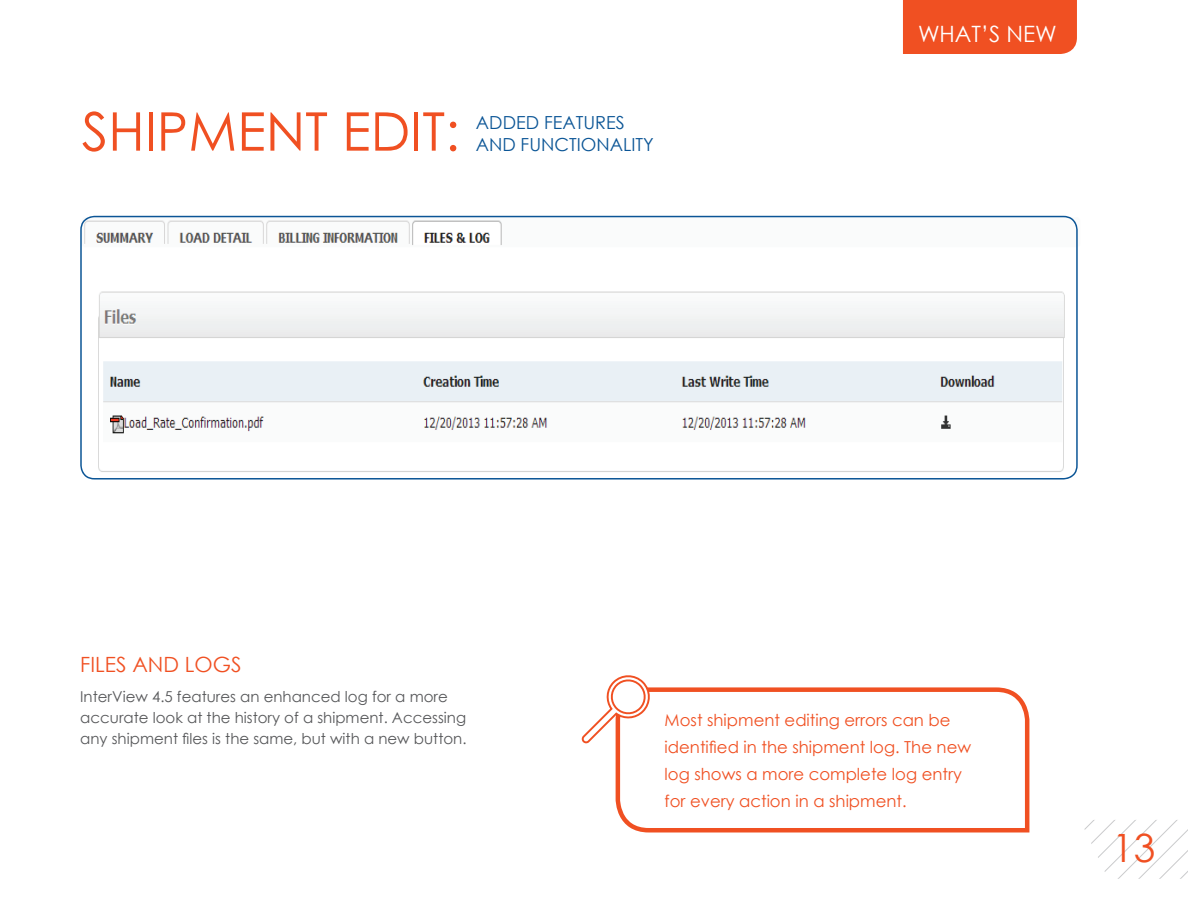
<style>
.page{position:relative;width:1188px;height:918px;background:#fff}
.page>*{position:absolute;margin:0;border:0;box-sizing:border-box;transform-origin:0 0}
.t1{font:53.25px "Century Gothic";color:#f05022}
.t2{font:39px "Century Gothic";color:#f05022}
.t3{font:22.5px "Century Gothic";color:#fff}
.t4{font:21px "Century Gothic";color:#f05022}
.t5{font:18px/21.6px "Century Gothic";color:#0b5596}
.t6{font:16.5px/27px "Century Gothic";color:#f05022}
.t7{font:15px/21px "Century Gothic";color:#57585a}
</style>
<div class="page">
<svg style="left:1084px;top:820px;width:104px;height:59px"></svg>
<svg style="left:80px;top:216px;width:998px;height:264px"></svg>
<svg style="left:616px;top:687px;width:413px;height:146px"></svg>
<svg style="left:581px;top:675px;width:69px;height:69px"></svg>
<div style="left:903px;top:0;width:174px;height:54px;background:#f05022"></div>
<h1 class="t1" style="left:82px;top:94px;width:380px">SHIPMENT EDIT:</h1>
<p class="t5" style="left:476px;top:111px;width:179px">ADDED FEATURES<br>AND FUNCTIONALITY</p>
<h3 class="t3" style="left:918px;top:18px;width:140px">WHAT’S NEW</h3>
<h3 class="t4" style="left:80px;top:650px;width:163px">FILES AND LOGS</h3>
<p class="t7" style="left:80px;top:686px;width:388px">InterView 4.5 features an enhanced log for a more accurate look at the history of a shipment. Accessing any shipment files is the same, but with a new button.</p>
<p class="t6" style="left:665px;top:706px;width:308px">Most shipment editing errors can be identified in the shipment log. The new log shows a more complete log entry for every action in a shipment.</p>
<h2 class="t2" style="left:1112px;top:820px;width:45px">13</h2>
</div>
